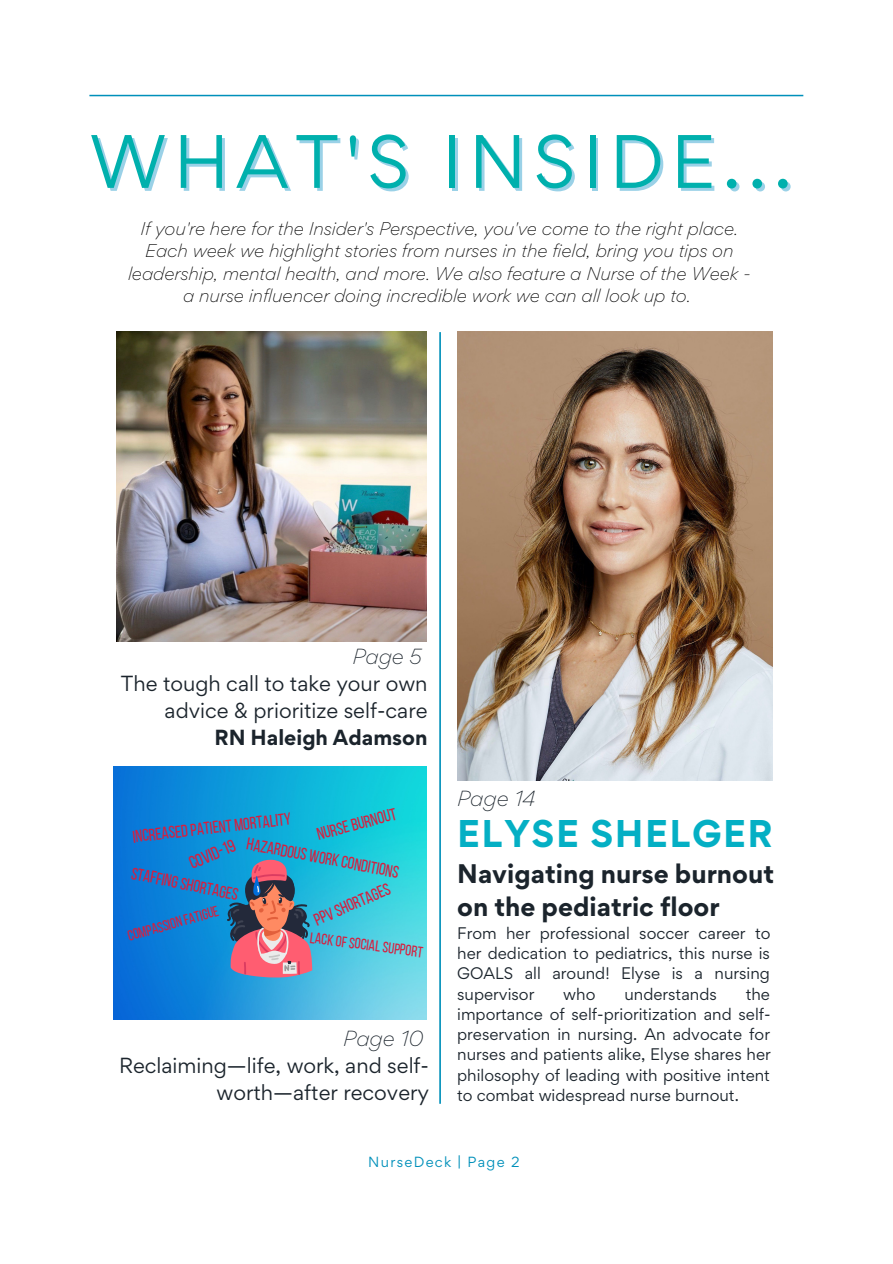
<style>
.page{position:relative;width:893px;height:1264px;background:#fff}
.page>*{position:absolute;margin:0;border:0;box-sizing:border-box;transform-origin:0 0}
.t1{font:67.5px "Gordita";letter-spacing:.1em;color:#00b0ad}
.t2{font:700 34.5px "Gordita";letter-spacing:.045em;color:#04afc4}
.t3{font:700 24px/32.5px "Gordita";color:#1b242c}
.t4{font:19.5px/27px "Gordita";color:#1b242c;text-align:right}
.t5{font:italic 300 19.5px "Gordita";color:#1b242c}
.t6{font:700 19.5px "Gordita";color:#1b242c}
.t7{font:17.85px "Bebas Neue";color:#d71e3e}
.t8{font:16.95px "Bebas Neue";color:#d71e3e}
.t9{font:italic 300 16.5px/22.5px "Gordita";color:#000;text-align:center}
.t10{font:15.3px "Bebas Neue";color:#d71e3e}
.t11{font:15px/20.2px "Gordita";color:#1b242c;text-align:justify}
.t12{font:14.85px "Bebas Neue";color:#d71e3e}
.t13{font:13.05px "Gordita";letter-spacing:.1em;color:#0090ba}
</style>
<div class="page">
<svg style="left:89px;top:95px;width:714px;height:1px"></svg>
<svg style="left:439px;top:332px;width:2px;height:771px;background:#2ba2c5"></svg>
<img style="left:457px;top:331px;width:315px;height:449px">
<img style="left:114px;top:767px;width:312px;height:252px">
<img style="left:117px;top:331px;width:309px;height:310px">
<svg style="left:227px;top:859px;width:85px;height:118px;background:#8a7488"></svg>
<h1 class="t1" style="left:89px;top:116px;width:704px">WHAT'S INSIDE...</h1>
<p class="t9" style="left:128px;top:217px;width:624px">If you're here for the Insider's Perspective, you've come to the right place.<br>Each week we highlight stories from nurses in the field, bring you tips on leadership, mental health, and more. We also feature a Nurse of the Week - a nurse influencer doing incredible work we can all look up to.</p>
<h3 class="t5" style="left:352px;top:643px;width:71px">Page 5</h3>
<h3 class="t4" style="left:121px;top:670px;width:308px">The tough call to take your own advice &amp; prioritize self-care</h3>
<h3 class="t6" style="left:214px;top:724px;width:215px">RN Haleigh Adamson</h3>
<p class="t8" style="left:315px;top:827px;width:83px;rotate:-15deg">Nurseburnout</p>
<p class="t8" style="left:132px;top:830px;width:161px;rotate:-7deg">IncreasedPatient Mortality</p>
<p class="t8" style="left:248px;top:836px;width:156px;rotate:11deg">Hazardous work conditions</p>
<p class="t8" style="left:312px;top:913px;width:83px;rotate:-23deg">PPV SHORTAGES</p>
<p class="t7" style="left:187px;top:856px;width:50px;rotate:-23deg">COVID-19</p>
<p class="t8" style="left:133px;top:865px;width:110px;rotate:12deg">Staffingshortages</p>
<p class="t12" style="left:126px;top:930px;width:95px;rotate:-16deg">Compassion fatigue</p>
<p class="t10" style="left:311px;top:931px;width:115px;rotate:7deg">Lack ofsocialsupport</p>
<h3 class="t5" style="left:343px;top:1024px;width:82px">Page 10</h3>
<h3 class="t4" style="left:119px;top:1051px;width:311px">Reclaiming—life, work, and self&shy;worth—after recovery</h3>
<h3 class="t5" style="left:457px;top:784px;width:80px">Page 14</h3>
<h2 class="t2" style="left:457px;top:810px;width:317px">ELYSE SHELGER</h2>
<h3 class="t3" style="left:457px;top:857px;width:318px">Navigating nurse burnout on the pediatric floor</h3>
<p class="t11" style="left:457px;top:922px;width:315px">From her professional soccer career to her dedication to pediatrics, this nurse is GOALS all around! Elyse is a nursing supervisor</p>
<p class="t11" style="left:457px;top:983px;width:315px;text-indent:288px">the importance of self-prioritization and self&shy;preservation in nursing. An advocate for nurses and patients alike, Elyse shares her philosophy of leading with positive intent to combat widespread nurse burnout.</p>
<p class="t11" style="left:563px;top:983px;width:34px">who</p>
<p class="t11" style="left:624px;top:983px;width:94px">understands</p>
<p class="t13" style="left:368px;top:1152px;width:153px">NurseDeck | Page 2</p>
</div>
